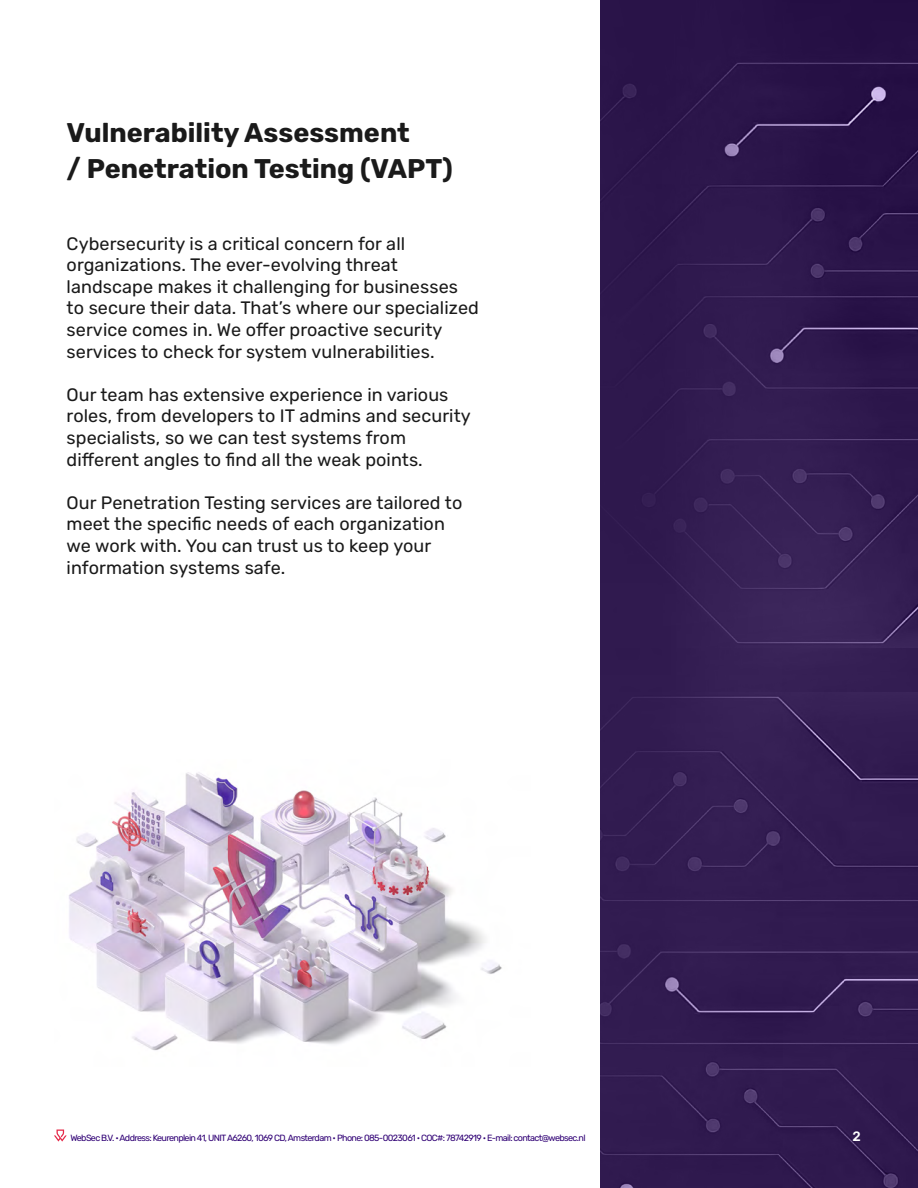
<style>
.page{position:relative;width:918px;height:1188px;background:#fff}
.page>*{position:absolute;margin:0;border:0;box-sizing:border-box;transform-origin:0 0}
.t1{font:700 27px/35.4px "Rubik";color:#1a1a1a}
.t2{font:18px/21.6px "Rubik";letter-spacing:.005em;color:#1a1a1a}
.t3{font:500 13.5px "Rubik";color:#fff}
.t4{font:9px "Rubik";letter-spacing:-.07em;color:#300175}
</style>
<div class="page">
<img style="left:69px;top:772px;width:433px;height:279px">
<svg style="left:54px;top:1130px;width:13px;height:11px"></svg>
<div style="left:600px;top:0;width:318px;height:1188px;background:#301a4f"></div>
<h1 class="t1" style="left:67px;top:116px;width:388px">Vulnerability Assessment<br>/ Penetration Testing (VAPT)</h1>
<p class="t2" style="left:67px;top:233px;width:414px">Cybersecurity is a critical concern for all organizations. The ever-evolving threat landscape makes it challenging for businesses to secure their data. That’s where our specialized service comes in. We offer proactive security services to check for system vulnerabilities.</p>
<p class="t2" style="left:67px;top:384px;width:406px">Our team has extensive experience in various roles, from developers to IT admins and security specialists, so we can test systems from different angles to find all the weak points.</p>
<p class="t2" style="left:67px;top:492px;width:397px">Our Penetration Testing services are tailored to meet the specific needs of each organization we work with. You can trust us to keep your information systems safe.</p>
<p class="t4" style="left:70px;top:1132px;width:517px">WebSec B.V. • Address: Keurenplein 41, UNIT A6260, 1069 CD, Amsterdam • Phone: 085-0023061 • COC#: 78742919 • E-mail: contact@websec.nl</p>
<p class="t3" style="left:853px;top:1128px;width:10px">2</p>
</div>
